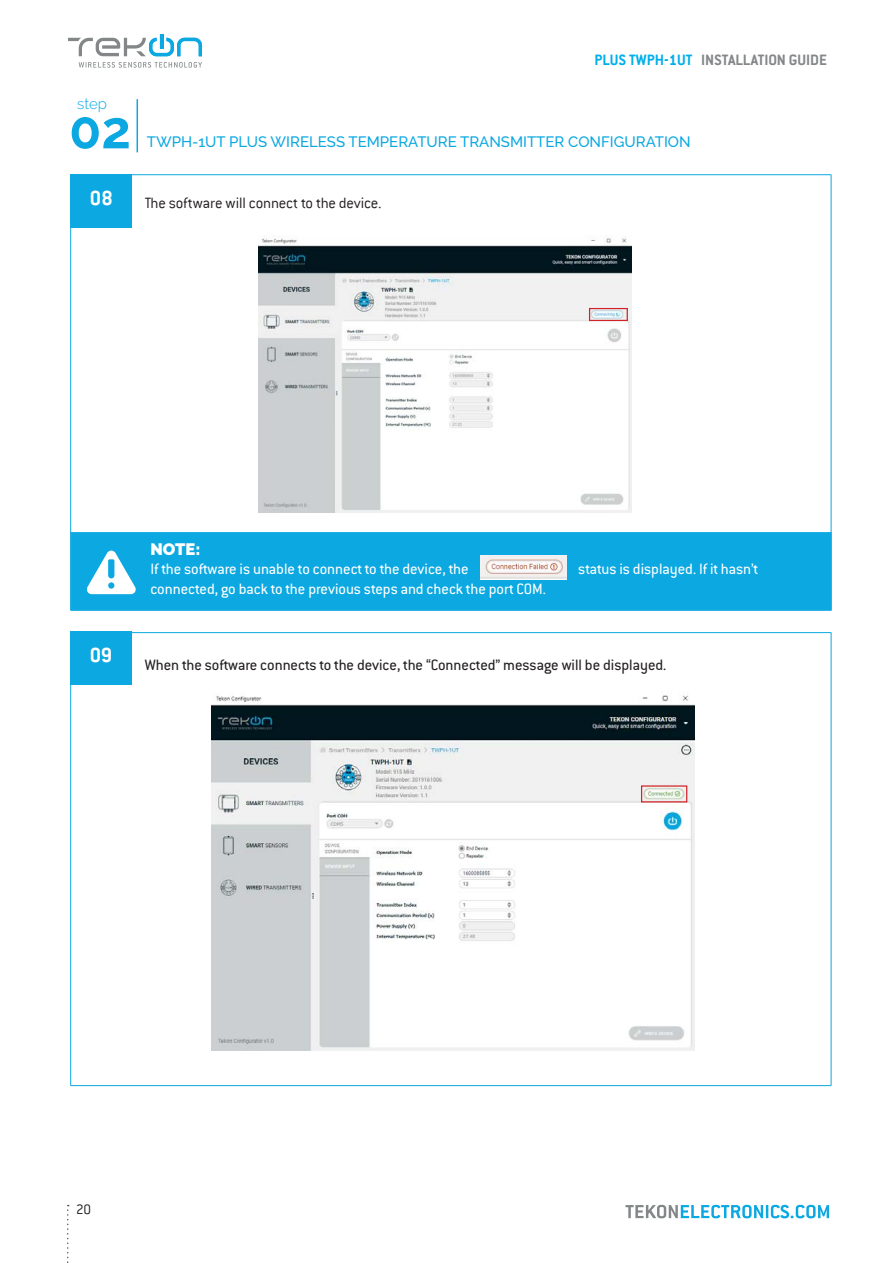
<style>
.page{position:relative;width:893px;height:1263px;background:#fff}
.page>*{position:absolute;margin:0;border:0;box-sizing:border-box;transform-origin:0 0}
.t1{font:700 52.5px "Raleway";color:#0ba8e1}
.t2{font:700 22.5px "Conduit ITC";color:#fff}
.textos{font:16.5px "Conduit ITC Pro";color:#fff}
.textos-2{font:16.5px "Conduit ITC Pro";color:#231f20}
.textos-3{font:300 16.5px "Conduit ITC";letter-spacing:-.01em;color:#231f20}
.t3{font:700 16.5px "Conduit ITC Pro";color:#838788}
.textos-4{font:900 16.5px "Raleway";color:#fff}
.t4{font:500 15px "Raleway";color:#0ba8e1}
.t5{font:300 15px "Raleway";color:#0ba8e1}
.t6{font:300 15px "Conduit ITC";color:#231f20}
.s1{color:#00afea}
</style>
<div class="page">
<svg style="left:625px;top:1205px;width:204px;height:13px"></svg>
<svg style="left:67px;top:1205px;width:2px;height:58px"></svg>
<svg style="left:68px;top:34px;width:134px;height:22px"></svg>
<svg style="left:79px;top:62px;width:123px;height:6px"></svg>
<hr style="left:137px;top:99px;width:1px;height:53px;background:#0ba8e1">
<hr style="left:70px;top:174px;width:761px;height:1px;background:#0ba8e1">
<hr style="left:70px;top:175px;width:1px;height:435px;background:#0ba8e1">
<hr style="left:831px;top:175px;width:1px;height:435px;background:#0ba8e1">
<hr style="left:70px;top:610px;width:761px;height:1px;background:#0ba8e1">
<hr style="left:70px;top:632px;width:761px;height:1px;background:#0ba8e1">
<hr style="left:70px;top:633px;width:1px;height:452px;background:#0ba8e1">
<hr style="left:831px;top:633px;width:1px;height:452px;background:#0ba8e1">
<hr style="left:70px;top:1085px;width:761px;height:1px;background:#0ba8e1">
<div style="left:70px;top:174px;width:62px;height:54px;background:#0ba8e1"></div>
<div style="left:70px;top:631px;width:62px;height:54px;background:#0ba8e1"></div>
<img style="left:258px;top:238px;width:374px;height:275px">
<div style="left:589px;top:308px;width:39px;height:13px;border:1px solid #d1232a"></div>
<div style="left:71px;top:532px;width:760px;height:78px;background:#0ba8e1;border:1px solid #0ba8e1"></div>
<svg style="left:87px;top:550px;width:49px;height:44px"></svg>
<img style="left:480px;top:555px;width:86px;height:24px">
<img style="left:211px;top:695px;width:484px;height:355px">
<div style="left:641px;top:785px;width:46px;height:17px;border:1px solid #d1232a"></div>
<p class="t5" style="left:77px;top:95px;width:31px">step</p>
<h1 class="t1" style="left:69px;top:100px;width:63px">02</h1>
<p class="t3" style="left:595px;top:51px;width:234px"><span class="s1">PLUS TWPH-1UT</span> INSTALLATION GUIDE</p>
<p class="t4" style="left:147px;top:133px;width:545px">TWPH-1UT PLUS WIRELESS TEMPERATURE TRANSMITTER CONFIGURATION</p>
<p class="t2" style="left:90px;top:184px;width:25px">08</p>
<p class="textos-3" style="left:145px;top:194px;width:238px">The software will connect to the device.</p>
<p class="t2" style="left:90px;top:641px;width:24px">09</p>
<p class="textos-4" style="left:150px;top:539px;width:52px">NOTE:</p>
<p class="textos" style="left:150px;top:560px;width:320px">If the software is unable to connect to the device, the</p>
<p class="textos" style="left:578px;top:560px;width:181px">status is displayed. If it hasn’t</p>
<p class="textos" style="left:150px;top:580px;width:397px">connected, go back to the previous steps and check the port COM.</p>
<p class="textos-2" style="left:145px;top:655px;width:523px">When the software connects to the device, the “Connected” message will be displayed.</p>
<p class="t6" style="left:76px;top:1201px;width:16px">20</p>
</div>
